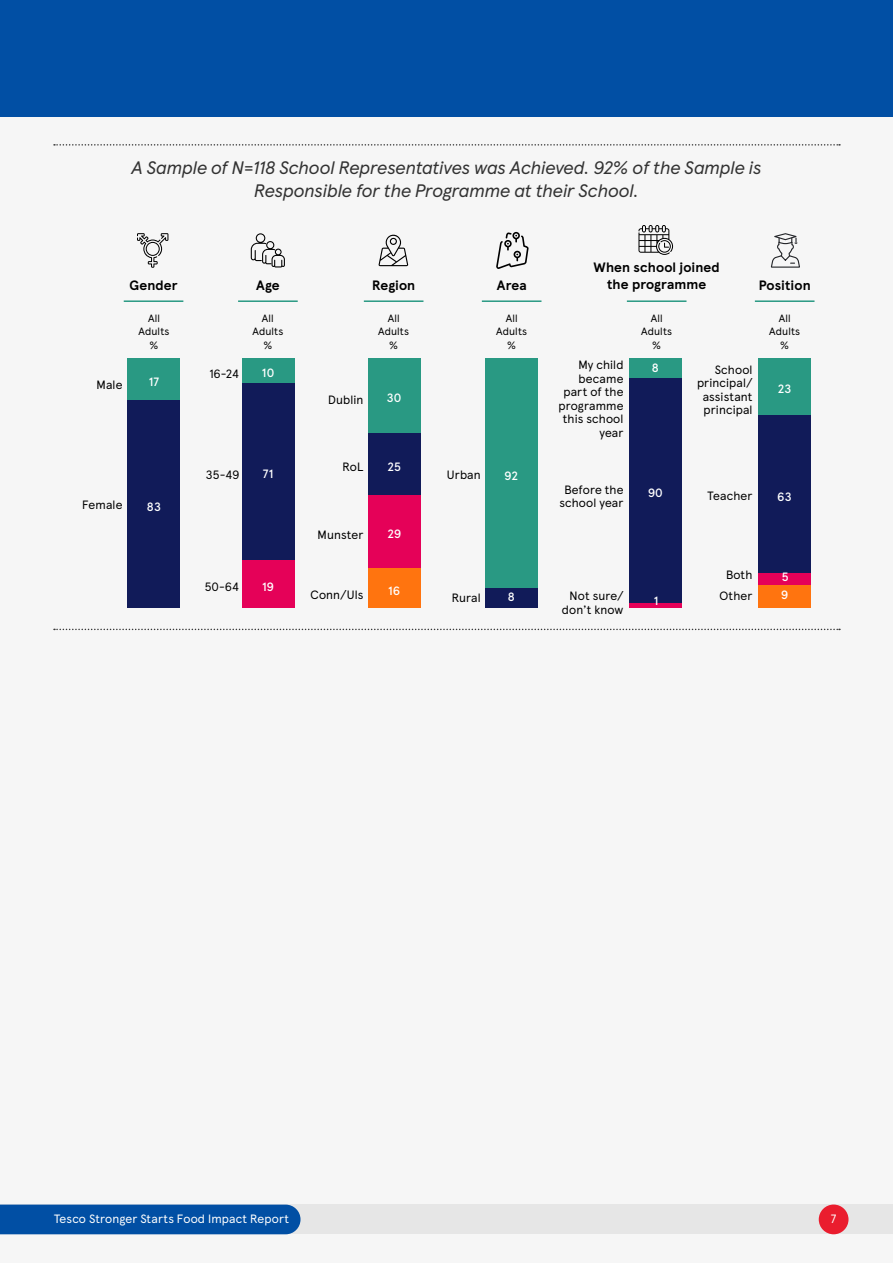
<style>
.page{position:relative;width:893px;height:1263px;background:#f6f6f6}
.page>*{position:absolute;margin:0;border:0;box-sizing:border-box;transform-origin:0 0}
.Paragraph_Header{font:italic 18px "TESCO Modern";letter-spacing:-.005em;color:#323232}
.t1{font:700 13.5px "TESCO Modern";letter-spacing:.01em;color:#000}
.t2{font:12px/13.5px "TESCO Modern";letter-spacing:.01em;color:#000;text-align:right}
.t3{font:12px "TESCO Modern";letter-spacing:.01em;color:#fff}
.t4{font:500 12px "TESCO Modern";letter-spacing:.005em;color:#fff}
.t5{font:10.5px "TESCO Modern";letter-spacing:.015em;color:#000}
</style>
<div class="page">
<div style="left:0;top:1204px;width:893px;height:30px;background:#e6e6e6"></div>
<div style="left:819px;top:1204px;width:29px;height:30px;background:#ea1d2e;border-radius:50%"></div>
<div style="left:0;top:1204px;width:300px;height:30px;background:#014fa4"></div>
<div style="left:0;top:0;width:893px;height:117px;background:#014fa4"></div>
<div style="left:368px;top:358px;width:52px;height:75px;background:#299983"></div>
<div style="left:242px;top:358px;width:52px;height:25px;background:#299983"></div>
<div style="left:368px;top:433px;width:52px;height:62px;background:#111b59"></div>
<div style="left:629px;top:358px;width:52px;height:20px;background:#299983"></div>
<div style="left:128px;top:358px;width:52px;height:42px;background:#299983"></div>
<div style="left:242px;top:383px;width:52px;height:177px;background:#111b59"></div>
<div style="left:368px;top:495px;width:52px;height:73px;background:#e50158"></div>
<div style="left:485px;top:358px;width:52px;height:230px;background:#299983"></div>
<div style="left:629px;top:378px;width:52px;height:225px;background:#111b59"></div>
<div style="left:128px;top:401px;width:52px;height:207px;background:#111b59"></div>
<div style="left:242px;top:560px;width:52px;height:48px;background:#e50158"></div>
<div style="left:368px;top:568px;width:52px;height:40px;background:#ff740f"></div>
<div style="left:485px;top:588px;width:52px;height:20px;background:#111b59"></div>
<div style="left:629px;top:603px;width:52px;height:5px;background:#e50158"></div>
<hr style="left:124px;top:300px;width:59px;height:2px;background:#299983">
<svg style="left:54px;top:144px;width:786px;height:2px"></svg>
<svg style="left:54px;top:629px;width:786px;height:1px"></svg>
<hr style="left:238px;top:300px;width:60px;height:2px;background:#299983">
<hr style="left:364px;top:300px;width:59px;height:2px;background:#299983">
<hr style="left:482px;top:300px;width:59px;height:2px;background:#299983">
<hr style="left:627px;top:300px;width:59px;height:2px;background:#299983">
<div style="left:758px;top:358px;width:53px;height:57px;background:#299983"></div>
<div style="left:758px;top:416px;width:53px;height:157px;background:#111b59"></div>
<div style="left:758px;top:573px;width:53px;height:12px;background:#e50158"></div>
<div style="left:758px;top:585px;width:53px;height:23px;background:#ff740f"></div>
<hr style="left:755px;top:300px;width:59px;height:2px;background:#299983">
<svg style="left:496px;top:232px;width:33px;height:37px"></svg>
<svg style="left:638px;top:225px;width:35px;height:30px"></svg>
<svg style="left:378px;top:234px;width:30px;height:32px"></svg>
<svg style="left:251px;top:233px;width:34px;height:34px"></svg>
<svg style="left:137px;top:233px;width:31px;height:35px"></svg>
<svg style="left:771px;top:233px;width:28px;height:34px"></svg>
<p class="Paragraph_Header" style="left:132px;top:155px;width:631px">A Sample of N=118 School Representatives was Achieved. 92% of the Sample is</p>
<p class="Paragraph_Header" style="left:254px;top:177px;width:386px">Responsible for the Programme at their School.</p>
<p class="t1" style="left:130px;top:275px;width:50px">Gender</p>
<p class="t1" style="left:256px;top:275px;width:25px">Age</p>
<p class="t1" style="left:372px;top:275px;width:45px">Region</p>
<p class="t1" style="left:497px;top:275px;width:31px">Area</p>
<p class="t2" style="left:97px;top:377px;width:27px">Male</p>
<p class="t5" style="left:148px;top:310px;width:13px">All</p>
<p class="t5" style="left:138px;top:323px;width:33px">Adults</p>
<p class="t5" style="left:150px;top:337px;width:10px">%</p>
<p class="t4" style="left:149px;top:373px;width:12px">17</p>
<p class="t2" style="left:209px;top:366px;width:31px">16-24</p>
<p class="t5" style="left:262px;top:310px;width:13px">All</p>
<p class="t5" style="left:252px;top:323px;width:33px">Adults</p>
<p class="t5" style="left:263px;top:337px;width:10px">%</p>
<p class="t4" style="left:262px;top:364px;width:14px">10</p>
<p class="t5" style="left:388px;top:310px;width:13px">All</p>
<p class="t5" style="left:378px;top:323px;width:33px">Adults</p>
<p class="t5" style="left:389px;top:337px;width:10px">%</p>
<p class="t2" style="left:328px;top:392px;width:37px">Dublin</p>
<p class="t4" style="left:387px;top:389px;width:16px">30</p>
<p class="t5" style="left:506px;top:310px;width:13px">All</p>
<p class="t5" style="left:496px;top:323px;width:33px">Adults</p>
<p class="t5" style="left:507px;top:337px;width:10px">%</p>
<p class="t2" style="left:82px;top:497px;width:42px">Female</p>
<p class="t4" style="left:147px;top:498px;width:15px">83</p>
<p class="t2" style="left:206px;top:467px;width:35px">35-49</p>
<p class="t2" style="left:205px;top:579px;width:36px">50-64</p>
<p class="t4" style="left:263px;top:465px;width:12px">71</p>
<p class="t2" style="left:342px;top:459px;width:22px">RoL</p>
<p class="t2" style="left:318px;top:527px;width:47px">Munster</p>
<p class="t4" style="left:387px;top:458px;width:15px">25</p>
<p class="t4" style="left:387px;top:525px;width:15px">29</p>
<p class="t4" style="left:262px;top:577px;width:13px">19</p>
<p class="t4" style="left:388px;top:581px;width:13px">16</p>
<p class="t2" style="left:311px;top:587px;width:54px">Conn/Uls</p>
<p class="t2" style="left:447px;top:467px;width:35px">Urban</p>
<p class="t4" style="left:504px;top:466px;width:15px">92</p>
<p class="t2" style="left:452px;top:590px;width:30px">Rural</p>
<p class="t4" style="left:508px;top:588px;width:8px">8</p>
<p class="t1" style="left:594px;top:257px;width:128px">When school joined</p>
<p class="t1" style="left:607px;top:274px;width:101px">the programme</p>
<p class="t5" style="left:651px;top:310px;width:13px">All</p>
<p class="t5" style="left:641px;top:323px;width:33px">Adults</p>
<p class="t5" style="left:652px;top:337px;width:10px">%</p>
<p class="t1" style="left:759px;top:275px;width:54px">Position</p>
<p class="t5" style="left:779px;top:310px;width:13px">All</p>
<p class="t5" style="left:769px;top:323px;width:33px">Adults</p>
<p class="t5" style="left:780px;top:337px;width:10px">%</p>
<p class="t2" style="left:558px;top:357px;width:66px">My child became part of the programme</p>
<p class="t2" style="left:563px;top:411px;width:62px">this school year</p>
<p class="t2" style="left:559px;top:482px;width:66px;text-align:center">Before the school year</p>
<p class="t4" style="left:652px;top:358px;width:8px">8</p>
<p class="t4" style="left:648px;top:484px;width:16px">90</p>
<p class="t2" style="left:697px;top:362px;width:57px">School principal/ assistant principal</p>
<p class="t2" style="left:708px;top:488px;width:46px">Teacher</p>
<p class="t2" style="left:726px;top:568px;width:28px">Both</p>
<p class="t2" style="left:570px;top:589px;width:55px">Not sure/</p>
<p class="t2" style="left:719px;top:589px;width:35px">Other</p>
<p class="t2" style="left:562px;top:602px;width:63px">don’t know</p>
<p class="t4" style="left:654px;top:592px;width:6px">1</p>
<p class="t4" style="left:778px;top:380px;width:15px">23</p>
<p class="t4" style="left:777px;top:488px;width:15px">63</p>
<p class="t4" style="left:782px;top:568px;width:8px">5</p>
<p class="t4" style="left:781px;top:585px;width:8px">9</p>
<p class="t3" style="left:54px;top:1210px;width:237px">Tesco Stronger Starts Food Impact Report</p>
<p class="t3" style="left:831px;top:1210px;width:7px">7</p>
</div>
